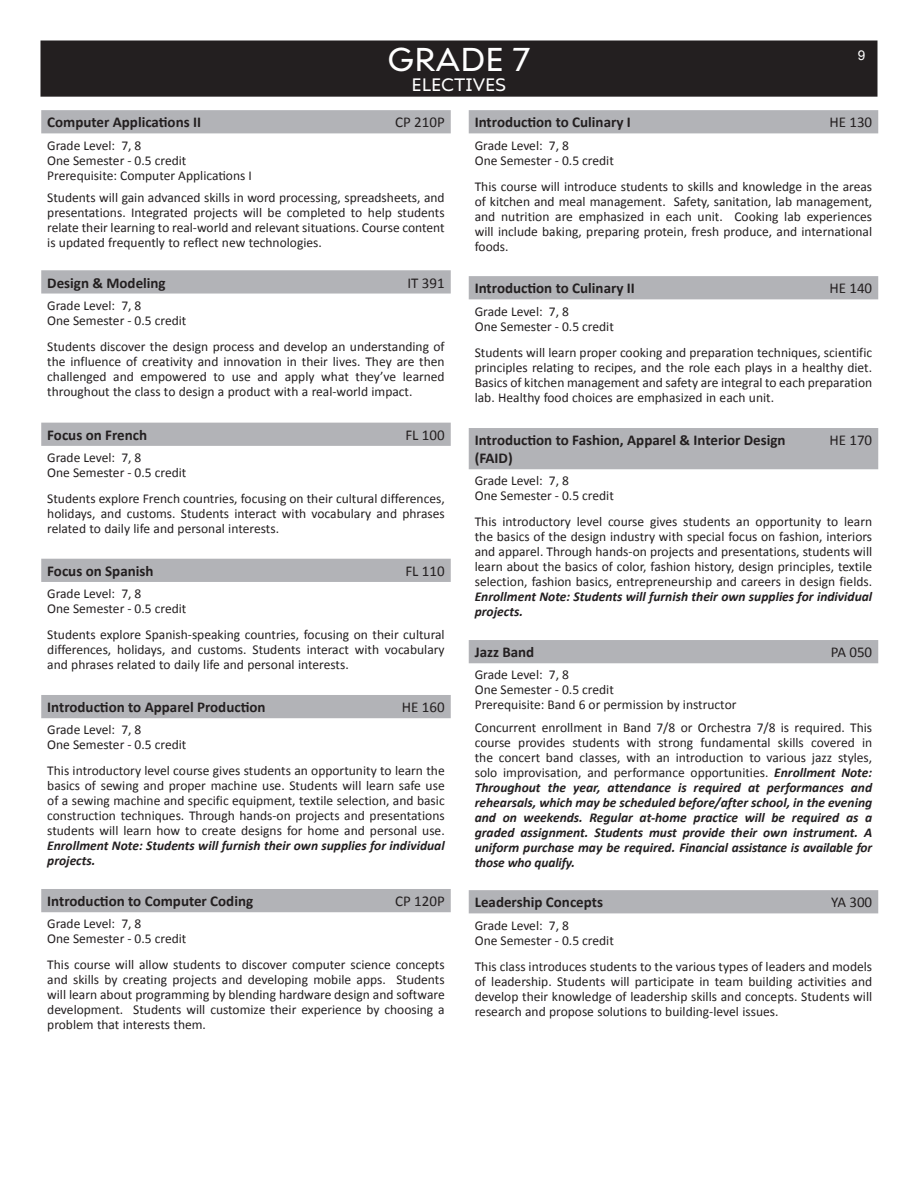
<style>
.page{position:relative;width:918px;height:1188px;background:#fff}
.page>*{position:absolute;margin:0;border:0;box-sizing:border-box;transform-origin:0 0}
.t1{font:33px "Ariana Pro";color:#fff}
.t2{font:18px "Ariana Pro";color:#fff}
.t3{font:700 15px/18px "Calibri";color:#231f20}
.t4{font:15px "Calibri";color:#231f20}
.Descriptions{font:13.5px/15px "Calibri";color:#231f20;text-align:justify}
.Descriptions-2{font:italic 700 13.5px/15px "Calibri";letter-spacing:-.01em;color:#231f20;text-align:justify}
.t5{font:13.5px "Arial";color:#fff}
.s1{font-weight:700;font-style:italic}
.s2{font-weight:400;font-style:normal}
</style>
<div class="page">
<div style="left:41px;top:41px;width:836px;height:55px;background:#231f20"></div>
<div style="left:40px;top:40px;width:838px;height:57px;border:2px solid #231f20"></div>
<div style="left:41px;top:110px;width:410px;height:23px;background:#b2b3b7"></div>
<svg style="left:41px;top:270px;width:410px;height:24px"></svg>
<div style="left:41px;top:423px;width:410px;height:23px;background:#b2b3b7"></div>
<div style="left:41px;top:559px;width:410px;height:23px;background:#b2b3b7"></div>
<div style="left:41px;top:695px;width:410px;height:23px;background:#b2b3b7"></div>
<div style="left:41px;top:889px;width:410px;height:23px;background:#b2b3b7"></div>
<div style="left:469px;top:110px;width:409px;height:23px;background:#b2b3b7"></div>
<div style="left:469px;top:276px;width:409px;height:23px;background:#b2b3b7"></div>
<div style="left:469px;top:428px;width:409px;height:41px;background:#b2b3b7"></div>
<div style="left:469px;top:640px;width:409px;height:23px;background:#b2b3b7"></div>
<div style="left:469px;top:890px;width:409px;height:23px;background:#b2b3b7"></div>
<p class="t1" style="left:387px;top:37px;width:145px">GRADE 7</p>
<p class="t5" style="left:858px;top:46px;width:9px">9</p>
<p class="t2" style="left:412px;top:72px;width:96px">ELECTIVES</p>
<p class="t3" style="left:47px;top:113px;width:155px">Computer Applications II</p>
<p class="t4" style="left:395px;top:112px;width:51px">CP 210P</p>
<p class="Descriptions" style="left:47px;top:137px;width:96px">Grade Level: 7, 8</p>
<p class="Descriptions" style="left:47px;top:152px;width:141px">One Semester - 0.5 credit</p>
<p class="Descriptions" style="left:47px;top:167px;width:206px">Prerequisite: Computer Applications I</p>
<p class="Descriptions" style="left:47px;top:189px;width:399px">Students will gain advanced skills in word processing, spreadsheets, and presentations. Integrated projects will be completed to help students relate their learning to real-world and relevant situations. Course content is updated frequently to reflect new technologies.</p>
<p class="t3" style="left:47px;top:273px;width:120px">Design &amp; Modeling</p>
<p class="t4" style="left:407px;top:272px;width:39px">IT 391</p>
<p class="Descriptions" style="left:47px;top:297px;width:96px">Grade Level: 7, 8</p>
<p class="Descriptions" style="left:47px;top:312px;width:141px">One Semester - 0.5 credit</p>
<p class="Descriptions" style="left:47px;top:338px;width:399px">Students discover the design process and develop an understanding of the influence of creativity and innovation in their lives. They are then challenged and empowered to use and apply what they’ve learned throughout the class to design a product with a real-world impact.</p>
<p class="t3" style="left:47px;top:425px;width:101px">Focus on French</p>
<p class="t4" style="left:405px;top:424px;width:41px">FL 100</p>
<p class="Descriptions" style="left:47px;top:450px;width:96px">Grade Level: 7, 8</p>
<p class="Descriptions" style="left:47px;top:465px;width:141px">One Semester - 0.5 credit</p>
<p class="Descriptions" style="left:47px;top:491px;width:399px">Students explore French countries, focusing on their cultural differences, holidays, and customs. Students interact with vocabulary and phrases related to daily life and personal interests.</p>
<p class="t3" style="left:47px;top:561px;width:108px">Focus on Spanish</p>
<p class="t4" style="left:405px;top:561px;width:41px">FL 110</p>
<p class="Descriptions" style="left:47px;top:586px;width:96px">Grade Level: 7, 8</p>
<p class="Descriptions" style="left:47px;top:601px;width:141px">One Semester - 0.5 credit</p>
<p class="Descriptions" style="left:47px;top:627px;width:399px">Students explore Spanish-speaking countries, focusing on their cultural differences, holidays, and customs. Students interact with vocabulary and phrases related to daily life and personal interests.</p>
<p class="t3" style="left:47px;top:698px;width:220px">Introduction to Apparel Production</p>
<p class="t4" style="left:402px;top:697px;width:44px">HE 160</p>
<p class="Descriptions" style="left:47px;top:722px;width:96px">Grade Level: 7, 8</p>
<p class="Descriptions" style="left:47px;top:737px;width:141px">One Semester - 0.5 credit</p>
<p class="Descriptions" style="left:47px;top:763px;width:399px">This introductory level course gives students an opportunity to learn the basics of sewing and proper machine use. Students will learn safe use of a sewing machine and specific equipment, textile selection, and basic construction techniques. Through hands-on projects and presentations students will learn how to create designs for home and personal use.<br><span class="s1">Enrollment Note: Students will furnish their own supplies for individual projects.</span></p>
<p class="t3" style="left:47px;top:892px;width:207px">Introduction to Computer Coding</p>
<p class="t4" style="left:395px;top:891px;width:51px">CP 120P</p>
<p class="Descriptions" style="left:47px;top:916px;width:96px">Grade Level: 7, 8</p>
<p class="Descriptions" style="left:47px;top:931px;width:141px">One Semester - 0.5 credit</p>
<p class="Descriptions" style="left:47px;top:957px;width:399px">This course will allow students to discover computer science concepts and skills by creating projects and developing mobile apps. Students will learn about programming by blending hardware design and software development. Students will customize their experience by choosing a problem that interests them.</p>
<p class="t3" style="left:475px;top:113px;width:158px">Introduction to Culinary I</p>
<p class="t4" style="left:829px;top:112px;width:44px">HE 130</p>
<p class="Descriptions" style="left:475px;top:137px;width:96px">Grade Level: 7, 8</p>
<p class="Descriptions" style="left:475px;top:152px;width:141px">One Semester - 0.5 credit</p>
<p class="Descriptions" style="left:475px;top:178px;width:399px">This course will introduce students to skills and knowledge in the areas of kitchen and meal management. Safety, sanitation, lab management, and nutrition are emphasized in each unit. Cooking lab experiences will include baking, preparing protein, fresh produce, and international foods.</p>
<p class="t3" style="left:475px;top:279px;width:162px">Introduction to Culinary II</p>
<p class="t4" style="left:829px;top:278px;width:44px">HE 140</p>
<p class="Descriptions" style="left:475px;top:303px;width:96px">Grade Level: 7, 8</p>
<p class="Descriptions" style="left:475px;top:318px;width:141px">One Semester - 0.5 credit</p>
<p class="Descriptions" style="left:475px;top:344px;width:399px">Students will learn proper cooking and preparation techniques, scientific principles relating to recipes, and the role each plays in a healthy diet.<br>Basics of kitchen management and safety are integral to each preparation lab. Healthy food choices are emphasized in each unit.</p>
<p class="t3" style="left:475px;top:431px;width:312px">Introduction to Fashion, Apparel &amp; Interior Design (FAID)</p>
<p class="t4" style="left:829px;top:430px;width:44px">HE 170</p>
<p class="Descriptions" style="left:475px;top:473px;width:96px">Grade Level: 7, 8</p>
<p class="Descriptions" style="left:475px;top:488px;width:141px">One Semester - 0.5 credit</p>
<p class="Descriptions" style="left:475px;top:514px;width:399px">This introductory level course gives students an opportunity to learn the basics of the design industry with special focus on fashion, interiors and apparel. Through hands-on projects and presentations, students will learn about the basics of color, fashion history, design principles, textile selection, fashion basics, entrepreneurship and careers in design fields.<br><span class="s1">Enrollment Note: Students will furnish their own supplies for individual projects.</span></p>
<p class="t3" style="left:475px;top:643px;width:61px">Jazz Band</p>
<p class="t4" style="left:831px;top:642px;width:43px">PA 050</p>
<p class="Descriptions" style="left:475px;top:667px;width:96px">Grade Level: 7, 8</p>
<p class="Descriptions" style="left:475px;top:682px;width:141px">One Semester - 0.5 credit</p>
<p class="Descriptions" style="left:475px;top:697px;width:263px">Prerequisite: Band 6 or permission by instructor</p>
<p class="Descriptions-2" style="left:475px;top:719px;width:399px"><span class="s2">Concurrent enrollment in Band 7/8 or Orchestra 7/8 is required. This course provides students with strong fundamental skills covered in the concert band classes, with an introduction to various jazz styles, solo improvisation, and performance opportunities.</span> Enrollment Note:<br>Throughout the year, attendance is required at performances and rehearsals, which may be scheduled before/after school, in the evening and on weekends. Regular at-home practice will be required as a graded assignment. Students must provide their own instrument. A uniform purchase may be required. Financial assistance is available for those who qualify.</p>
<p class="t3" style="left:475px;top:893px;width:130px">Leadership Concepts</p>
<p class="t4" style="left:831px;top:892px;width:43px">YA 300</p>
<p class="Descriptions" style="left:475px;top:917px;width:96px">Grade Level: 7, 8</p>
<p class="Descriptions" style="left:475px;top:932px;width:141px">One Semester - 0.5 credit</p>
<p class="Descriptions" style="left:475px;top:958px;width:399px">This class introduces students to the various types of leaders and models of leadership. Students will participate in team building activities and develop their knowledge of leadership skills and concepts. Students will research and propose solutions to building-level issues.</p>
</div>
